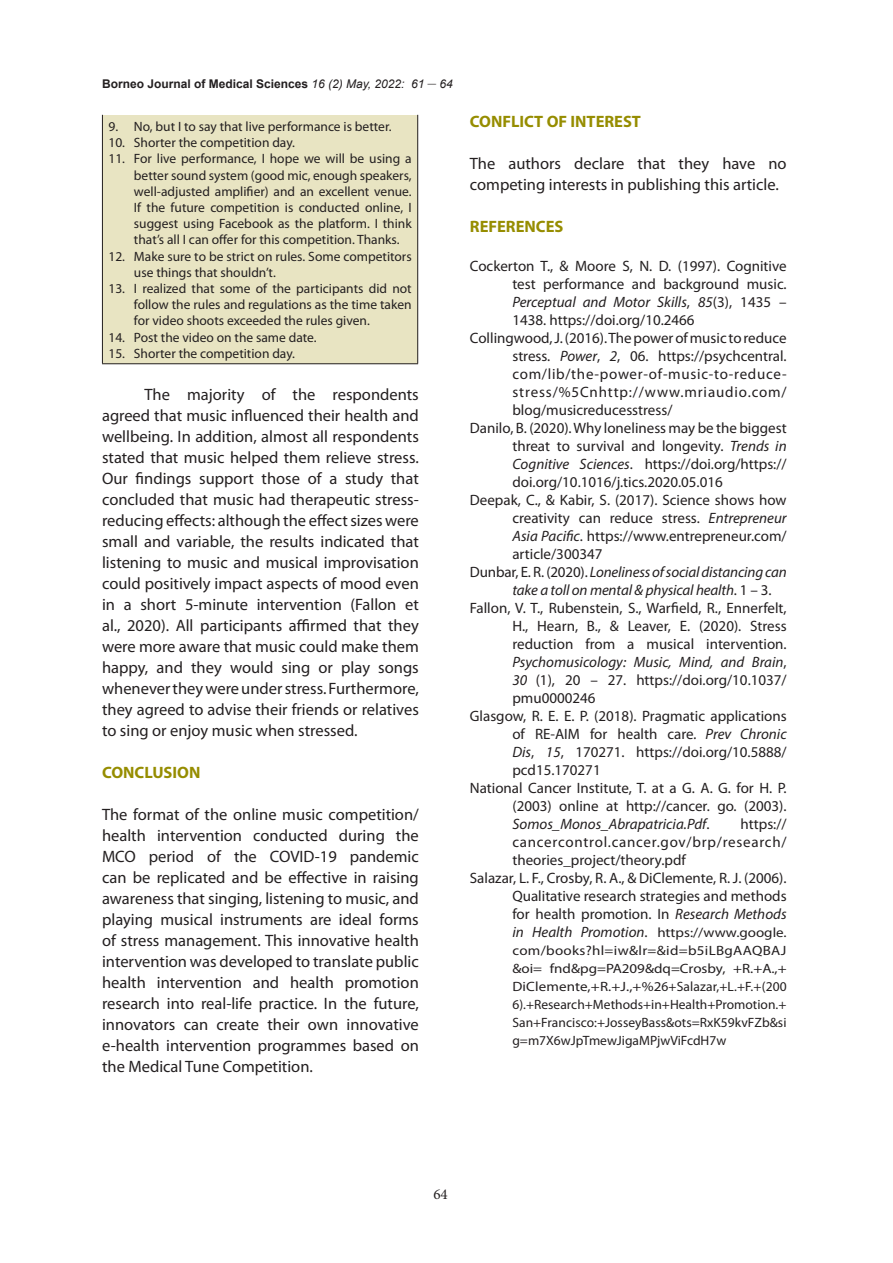
<style>
.page{position:relative;width:893px;height:1263px;background:#fff}
.page>*{position:absolute;margin:0;border:0;box-sizing:border-box;transform-origin:0 0}
.t1{font:16.5px/21px "Myriad Pro";color:#231f20;text-align:justify}
.t2{font:700 16.5px "Myriad Pro";color:#968d00}
.t3{font:15px/18px "Myriad Pro";color:#231f20;text-align:justify}
.t4{font:italic 15px/18px "Myriad Pro";letter-spacing:-.01em;color:#231f20}
.t5{font:15px "Minion Pro";color:#231f20}
.t6{font:13.5px/16.2px "Myriad Pro";color:#231f20;text-align:justify}
.t7{font:13.5px/18px "Myriad Pro";color:#231f20;text-align:justify;scale:1.11 1}
.t8{font:700 12px "Arial";color:#231f20}
.s1{font-weight:400;font-style:italic}
.s2{font-family:"Times New Roman";font-weight:400;font-size:16.5px}
.s3{font-style:italic}
.s4{font-style:normal}
.s5{font-style:italic;font-size:15px}
.s6{font-size:15px}
</style>
<div class="page">
<div style="left:102px;top:115px;width:316px;height:249px;background:#e8e4c2"></div>
<hr style="left:102px;top:115px;width:1px;height:248px;background:#231f20">
<hr style="left:417px;top:115px;width:1px;height:248px;background:#231f20">
<hr style="left:102px;top:363px;width:316px;height:1px;background:#231f20">
<p class="t8" style="left:102px;top:75px;width:352px">Borneo Journal of Medical Sciences <span class="s1">16 (2) May, 2022: 61</span> <span class="s2">–</span> <span class="s1">64</span></p>
<p class="t6" style="left:108px;top:118px;width:285px">9. No, but I to say that live performance is better.</p>
<p class="t6" style="left:108px;top:134px;width:188px">10. Shorter the competition day.</p>
<p class="t6" style="left:134px;top:150px;width:279px;text-indent:-26px">11. For live performance, I hope we will be using a better sound system (good mic, enough speakers, well-adjusted amplifier) and an excellent venue.<br>If the future competition is conducted online, I suggest using Facebook as the platform. I think that’s all I can offer for this competition. Thanks.</p>
<p class="t6" style="left:134px;top:248px;width:279px;text-indent:-26px">12. Make sure to be strict on rules. Some competitors use things that shouldn’t.</p>
<p class="t6" style="left:134px;top:280px;width:279px;text-indent:-26px">13. I realized that some of the participants did not follow the rules and regulations as the time taken for video shoots exceeded the rules given.</p>
<p class="t6" style="left:108px;top:329px;width:210px">14. Post the video on the same date.</p>
<p class="t6" style="left:108px;top:345px;width:188px">15. Shorter the competition day.</p>
<p class="t1" style="left:102px;top:384px;width:318px;text-indent:43px">The majority of the respondents agreed that music influenced their health and wellbeing. In addition, almost all respondents stated that music helped them relieve stress.<br>Our findings support those of a study that concluded that music had therapeutic stress&shy;reducing effects: although the effect sizes were small and variable, the results indicated that listening to music and musical improvisation could positively impact aspects of mood even in a short 5-minute intervention (Fallon et al., 2020). All participants affirmed that they were more aware that music could make them happy, and they would sing or play songs whenever they were under stress. Furthermore, they agreed to advise their friends or relatives to sing or enjoy music when stressed.</p>
<p class="t2" style="left:102px;top:762px;width:100px">CONCLUSION</p>
<p class="t1" style="left:102px;top:804px;width:318px">The format of the online music competition/ health intervention conducted during the MCO period of the COVID-19 pandemic can be replicated and be effective in raising awareness that singing, listening to music, and playing musical instruments are ideal forms of stress management. This innovative health intervention was developed to translate public health intervention and health promotion research into real-life practice. In the future, innovators can create their own innovative e-health intervention programmes based on the Medical Tune Competition.</p>
<p class="t2" style="left:470px;top:111px;width:173px">CONFLICT OF INTEREST</p>
<p class="t1" style="left:470px;top:153px;width:318px">The authors declare that they have no competing interests in publishing this article.</p>
<p class="t2" style="left:470px;top:216px;width:95px">REFERENCES</p>
<p class="t3" style="left:512px;top:257px;width:276px;text-indent:-43px">Cockerton T., &amp; Moore S, N. D. (1997). Cognitive test performance and background music.<br><span class="s3">Perceptual and Motor Skills</span>, <span class="s3">85</span>(3), 1435 – 1438. https://doi.org/10.2466</p>
<p class="t3" style="left:512px;top:329px;width:276px;text-indent:-43px">Collingwood, J. (2016). The power of music to reduce stress. <span class="s3">Power</span>, <span class="s3">2</span>, 06. https://psychcentral. com/lib/the-power-of-music-to-reduce&shy;stress/%5Cnhttp://www.mriaudio.com/ blog/musicreducesstress/</p>
<p class="t3" style="left:512px;top:419px;width:276px;text-indent:-43px">Danilo, B. (2020). Why loneliness may be the biggest threat to survival and longevity. <span class="s3">Trends in Cognitive Sciences</span>. https://doi.org/https:// doi.org/10.1016/j.tics.2020.05.016</p>
<p class="t3" style="left:512px;top:491px;width:276px;text-indent:-43px">Deepak, C., &amp; Kabir, S. (2017). Science shows how creativity can reduce stress. <span class="s3">Entrepreneur Asia Pacific</span>. https://www.entrepreneur.com/ article/300347</p>
<p class="t4" style="left:512px;top:563px;width:276px;text-indent:-43px"><span class="s4">Dunbar, E. R. (2020).</span> Loneliness of social distancing can take a toll on mental &amp; physical health<span class="s4">. 1 – 3.</span></p>
<p class="t3" style="left:512px;top:599px;width:276px;text-indent:-43px">Fallon, V. T., Rubenstein, S., Warfield, R., Ennerfelt, H., Hearn, B., &amp; Leaver, E. (2020). Stress reduction from a musical intervention.<br><span class="s3">Psychomusicology: Music, Mind, and Brain</span>, <span class="s3">30</span> (1), 20 – 27. https://doi.org/10.1037/ pmu0000246</p>
<p class="t3" style="left:512px;top:707px;width:276px;text-indent:-43px">Glasgow, R. E. E. P. (2018). Pragmatic applications of RE-AIM for health care<span class="s3">. Prev Chronic Dis</span>, <span class="s3">15</span>, 170271. https://doi.org/10.5888/ pcd15.170271</p>
<p class="t3" style="left:512px;top:779px;width:276px;text-indent:-43px">National Cancer Institute, T. at a G. A. G. for H. P. (2003) online at http://cancer. go. (2003).<br><span class="s3">Somos_Monos_Abrapatricia.Pdf</span>.</p>
<p class="t3" style="left:512px;top:815px;width:276px;text-indent:228px">https:// cancercontrol.cancer.gov/brp/research/ theories_project/theory.pdf</p>
<p class="t3" style="left:512px;top:869px;width:276px;text-indent:-43px">Salazar, L. F., Crosby, R. A., &amp; DiClemente, R. J. (2006).<br>Qualitative research strategies and methods for health promotion. In <span class="s3">Research Methods</span></p>
<p class="t7" style="left:512px;top:923px;width:249px"><span class="s5">in Health Promotion</span><span class="s6">.</span> https://www.google. com/books?hl=iw&amp;lr=&amp;id=b5iLBgAAQBAJ &amp;oi= fnd&amp;pg=PA209&amp;dq=Crosby, +R.+A.,+ DiClemente,+R.+J.,+%26+Salazar,+L.+F.+(200<br>6).+Research+Methods+in+Health+Promotion.+ San+Francisco:+JosseyBass&amp;ots=RxK59kvFZb&amp;si g=m7X6wJpTmewJigaMPjwViFcdH7w</p>
<p class="t5" style="left:433px;top:1184px;width:16px">64</p>
</div>
